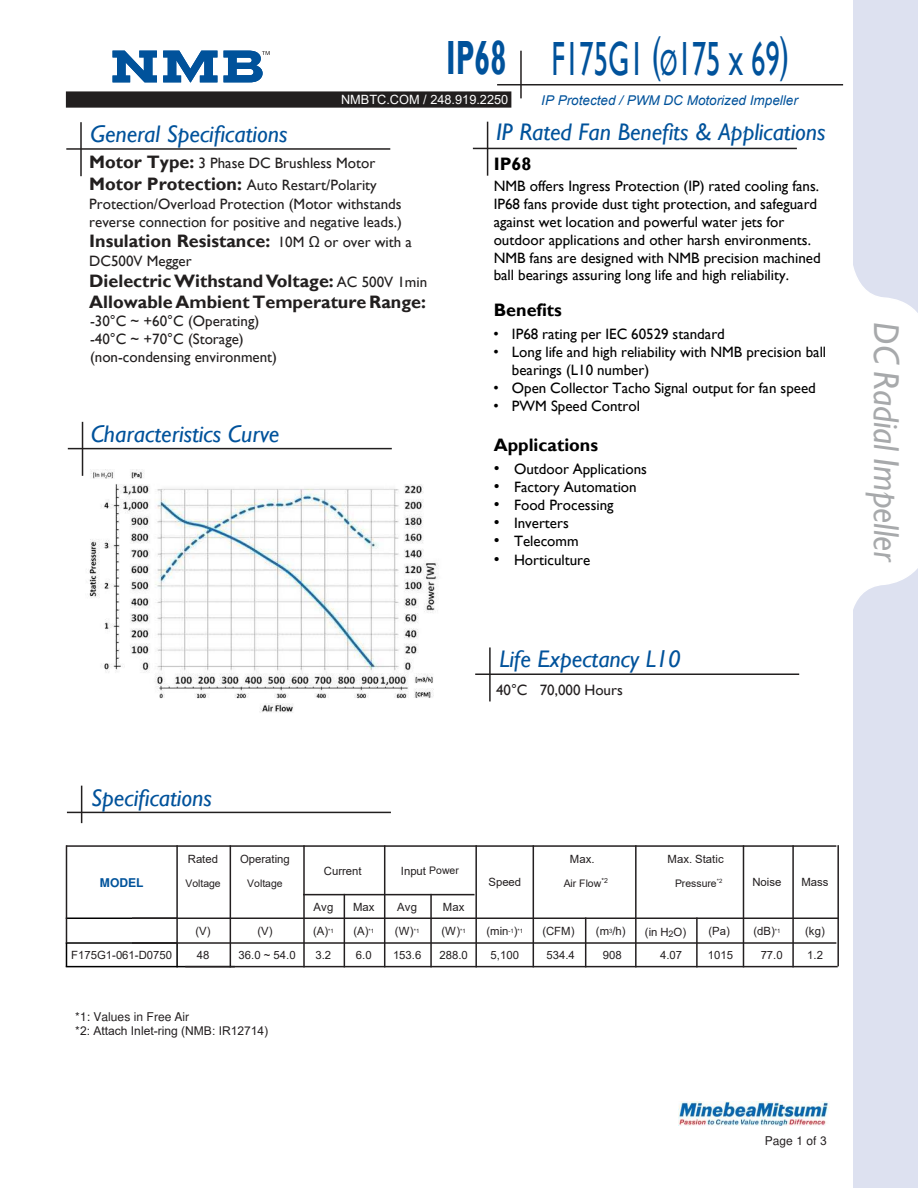
<style>
.page{position:relative;width:918px;height:1188px;background:#fff}
.page>*{position:absolute;margin:0;border:0;box-sizing:border-box;transform-origin:0 0}
.t1{font:48px "Gill Sans";color:#00529b;scale:.6 1}
.t2{font:700 48px "Gill Sans";color:#00529b;scale:.6 1}
.t3{font:italic 36px "Gill Sans";color:#a7a9ab;scale:.95 1}
.t4{font:italic 24px "Gill Sans";color:#00529b}
.t5{font:italic 24px "Gill Sans";color:#00529b}
.t6{font:700 18px/21.6px "Gill Sans";color:#221f1f}
.t7{font:700 18px "Gill Sans";color:#000}
.t8{font:15px/18px "Gill Sans";color:#000}
.t9{font:15px/18px "Gill Sans";color:#221f1f}
.t10{font:15px "Gill Sans";color:#231f20}
.t11{font:italic 13.5px "Arial";color:#00529b}
.t12{font:12.75px "Arial";color:#fff}
.t13{font:12px/14.4px "Arial";color:#231f20}
.t14{font:12px "Arial";color:#231f20}
.t15{font:700 12px "Arial";color:#00539b}
.t16{font:11.4px "Arial";color:#231f20}
.t17{font:11.4px "Arial";color:#231f20}
.t18{font:10.5px "Arial";color:#231f20}
.t19{font:6.9px "Arial";color:#231f20}
.s1{font-size:36px}
.s2{font-weight:700;font-size:18px}
.s3{font-weight:400;font-size:15px}
.s4{font-family:"Arial"}
.s5{font-family:"Arial";font-size:16.5px}
.s6{font-style:inherit}
.s7{font-size:10.5px}
</style>
<div class="page">
<div style="left:67px;top:92px;width:444px;height:15px;background:#221f1f"></div>
<div style="left:66px;top:91px;width:445px;height:17px;border:2px solid #221f1f"></div>
<hr style="left:497px;top:84px;width:346px;height:1px;background:#221f1f">
<hr style="left:520px;top:51px;width:2px;height:47px;background:#221f1f">
<hr style="left:66px;top:148px;width:324px;height:2px;background:#221f1f">
<hr style="left:80px;top:122px;width:2px;height:54px;background:#221f1f">
<svg style="left:112px;top:50px;width:158px;height:32px"></svg>
<div style="left:853px;top:0;width:65px;height:1188px;background:#dde1f0"></div>
<svg style="left:853px;top:266px;width:65px;height:343px"></svg>
<hr style="left:475px;top:674px;width:324px;height:1px;background:#221f1f">
<hr style="left:489px;top:647px;width:2px;height:54px;background:#221f1f">
<hr style="left:67px;top:812px;width:324px;height:1px;background:#221f1f">
<hr style="left:81px;top:786px;width:1px;height:37px;background:#221f1f">
<hr style="left:68px;top:448px;width:324px;height:1px;background:#221f1f">
<hr style="left:82px;top:422px;width:1px;height:54px;background:#221f1f">
<img style="left:89px;top:470px;width:350px;height:243px">
<hr style="left:473px;top:148px;width:324px;height:1px;background:#221f1f">
<hr style="left:487px;top:122px;width:1px;height:54px;background:#221f1f">
<hr style="left:176px;top:845px;width:2px;height:98px;background:#231f20">
<hr style="left:176px;top:943px;width:2px;height:24px;background:#000">
<hr style="left:230px;top:845px;width:1px;height:122px;background:#231f20">
<hr style="left:303px;top:845px;width:2px;height:122px;background:#231f20">
<hr style="left:344px;top:894px;width:1px;height:73px;background:#231f20">
<hr style="left:384px;top:845px;width:1px;height:122px;background:#231f20">
<hr style="left:430px;top:894px;width:2px;height:73px;background:#231f20">
<hr style="left:475px;top:845px;width:2px;height:122px;background:#231f20">
<hr style="left:533px;top:845px;width:1px;height:122px;background:#231f20">
<hr style="left:585px;top:918px;width:1px;height:49px;background:#231f20">
<hr style="left:635px;top:845px;width:2px;height:122px;background:#231f20">
<hr style="left:696px;top:918px;width:2px;height:49px;background:#231f20">
<hr style="left:743px;top:845px;width:1px;height:122px;background:#231f20">
<hr style="left:792px;top:845px;width:2px;height:122px;background:#231f20">
<hr style="left:303px;top:894px;width:172px;height:1px;background:#231f20">
<hr style="left:66px;top:918px;width:111px;height:1px;background:#000">
<hr style="left:132px;top:918px;width:706px;height:1px;background:#231f20">
<hr style="left:66px;top:942px;width:111px;height:2px;background:#000">
<hr style="left:132px;top:942px;width:704px;height:2px;background:#231f20">
<hr style="left:66px;top:966px;width:169px;height:1px;background:#000">
<hr style="left:185px;top:966px;width:653px;height:1px;background:#231f20">
<hr style="left:66px;top:845px;width:1px;height:98px;background:#231f20">
<svg style="left:66px;top:944px;width:1px;height:22px"></svg>
<hr style="left:838px;top:845px;width:1px;height:121px;background:#231f20">
<hr style="left:66px;top:845px;width:770px;height:2px;background:#231f20">
<img style="left:679px;top:1101px;width:151px;height:25px">
<h1 class="t2" style="left:446px;top:29px;width:102px">IP68</h1>
<p class="t12" style="left:341px;top:90px;width:169px">NMBTC.COM / 248.919.2250</p>
<h1 class="t1" style="left:551px;top:31px;width:398px">F175G1 (<span class="s1">Ø</span>175 x 69)</h1>
<p class="t11" style="left:541px;top:92px;width:258px">IP Protected / PWM DC Motorized Impeller</p>
<h3 class="t5" style="left:91px;top:120px;width:199px">General Speci昀椀cations</h3>
<p class="t9" style="left:89px;top:153px;width:289px;line-height:21.6px"><span class="s2">Motor Type:</span> 3 Phase DC Brushless Motor<br><span class="s2">Motor Protection:</span> Auto Restart/Polarity</p>
<p class="t9" style="left:89px;top:195px;width:314px">Protection/Overload Protection (Motor withstands reverse connection for positive and negative leads.)</p>
<p class="t6" style="left:89px;top:231px;width:324px">Insulation Resistance: <span class="s3">10M Ω or over with a</span></p>
<p class="t9" style="left:89px;top:253px;width:104px">DC500V Megger</p>
<p class="t6" style="left:89px;top:270px;width:340px">Dielectric Withstand Voltage: <span class="s3">AC 500V 1min<br></span>Allowable Ambient Temperature Range:</p>
<p class="t9" style="left:90px;top:312px;width:189px">-30°C ~ +60°C (Operating) -40°C ~ +70°C (Storage) (non-condensing environment)</p>
<h3 class="t4" style="left:91px;top:420px;width:190px">Characteristics Curve</h3>
<h3 class="t5" style="left:91px;top:784px;width:122px">Speci昀椀cations</h3>
<h3 class="t4" style="left:496px;top:118px;width:331px">IP Rated Fan Benefits &amp; Applications</h3>
<p class="t7" style="left:494px;top:154px;width:39px">IP68</p>
<p class="t8" style="left:494px;top:177px;width:329px">NMB offers Ingress Protection (IP) rated cooling fans.<br>IP68 fans provide dust tight protection, and safeguard against wet location and powerful water jets for outdoor applications and other harsh environments.<br>NMB fans are designed with NMB precision machined ball bearings assuring long life and high reliability.</p>
<p class="t7" style="left:494px;top:299px;width:70px">Benefits</p>
<p class="t8" style="left:494px;top:326px;width:233px"><span class="s4">•</span> IP68 rating per IEC 60529 standard</p>
<p class="t8" style="left:512px;top:343px;width:316px;text-indent:-18px"><span class="s4">•</span> Long life and high reliability with NMB precision ball bearings (L10 number)</p>
<p class="t8" style="left:494px;top:379px;width:324px"><span class="s4">•</span> Open Collector Tacho Signal output for fan speed</p>
<p class="t8" style="left:494px;top:397px;width:148px"><span class="s4">•</span> PWM Speed Control</p>
<p class="t7" style="left:494px;top:434px;width:106px">Applications</p>
<p class="t8" style="left:494px;top:460px;width:155px"><span class="s5">•</span> Outdoor Applications</p>
<p class="t8" style="left:494px;top:478px;width:145px"><span class="s5">•</span> Factory Automation</p>
<p class="t8" style="left:494px;top:496px;width:122px"><span class="s5">•</span> Food Processing</p>
<p class="t8" style="left:494px;top:514px;width:77px"><span class="s5">•</span> Inverters</p>
<p class="t8" style="left:494px;top:532px;width:87px"><span class="s5">•</span> Telecomm</p>
<p class="t8" style="left:494px;top:551px;width:98px"><span class="s5">•</span> Horticulture</p>
<h3 class="t4" style="left:499px;top:645px;width:183px"><span class="s6">Life</span> Expectancy L10</h3>
<p class="t10" style="left:496px;top:682px;width:128px">40°C 70,000 Hours</p>
<p class="t16" style="left:188px;top:851px;width:32px">Rated</p>
<p class="t16" style="left:240px;top:851px;width:51px">Operating</p>
<p class="t16" style="left:570px;top:851px;width:26px">Max.</p>
<p class="t16" style="left:668px;top:851px;width:58px">Max. Static</p>
<p class="t16" style="left:324px;top:863px;width:39px">Current</p>
<p class="t16" style="left:401px;top:863px;width:59px">Input <span class="s7">Power</span></p>
<p class="t16" style="left:488px;top:875px;width:34px">Speed</p>
<p class="t15" style="left:100px;top:876px;width:45px">MODEL</p>
<p class="t18" style="left:185px;top:876px;width:37px">Voltage</p>
<p class="t18" style="left:247px;top:876px;width:37px">Voltage</p>
<p class="t18" style="left:564px;top:876px;width:39px">Air Flow</p>
<p class="t16" style="left:752px;top:875px;width:30px">Noise</p>
<p class="t16" style="left:801px;top:875px;width:29px">Mass</p>
<p class="t19" style="left:601px;top:876px;width:8px">*2</p>
<p class="t18" style="left:675px;top:876px;width:49px">Pressure<sup>*2</sup></p>
<p class="t16" style="left:314px;top:899px;width:21px">Avg</p>
<p class="t16" style="left:353px;top:899px;width:23px">Max</p>
<p class="t16" style="left:397px;top:899px;width:21px">Avg</p>
<p class="t16" style="left:443px;top:899px;width:23px">Max</p>
<p class="t16" style="left:195px;top:923px;width:17px">(V)</p>
<p class="t16" style="left:257px;top:923px;width:17px">(V)</p>
<p class="t16" style="left:313px;top:923px;width:22px">(A)<sup>*1</sup></p>
<p class="t16" style="left:353px;top:923px;width:22px">(A)<sup>*1</sup></p>
<p class="t16" style="left:395px;top:923px;width:26px">(W)<sup>*1</sup></p>
<p class="t16" style="left:441px;top:923px;width:26px">(W)<sup>*1</sup></p>
<p class="t16" style="left:486px;top:923px;width:38px">(min<sup>-1</sup>)<sup>*1</sup></p>
<p class="t16" style="left:542px;top:923px;width:34px">(CFM)</p>
<p class="t16" style="left:596px;top:923px;width:31px">(m<sup>3</sup>/<span class="s6">h</span>)</p>
<p class="t16" style="left:645px;top:924px;width:43px">(in H<sub>2</sub>O)</p>
<p class="t16" style="left:708px;top:923px;width:74px">(Pa) (dB)<sup>*1</sup></p>
<p class="t16" style="left:805px;top:923px;width:21px">(kg)</p>
<p class="t17" style="left:71px;top:947px;width:102px">F175G1-061-D0750</p>
<p class="t16" style="left:197px;top:947px;width:14px">4<span class="s6">8</span></p>
<p class="t16" style="left:239px;top:947px;width:59px"><span class="s6">36</span>.0 ~ <span class="s6">54</span>.0</p>
<p class="t16" style="left:316px;top:947px;width:17px">3.<span class="s6">2</span></p>
<p class="t17" style="left:356px;top:947px;width:17px">6.0</p>
<p class="t17" style="left:393px;top:947px;width:30px">153<span class="s6">.6</span></p>
<p class="t16" style="left:439px;top:947px;width:30px">2<span class="s6">88</span>.0</p>
<p class="t16" style="left:491px;top:947px;width:30px"><span class="s6">5</span>,<span class="s6">1</span>00</p>
<p class="t16" style="left:547px;top:947px;width:30px">534.4</p>
<p class="t16" style="left:603px;top:947px;width:20px">908</p>
<p class="t17" style="left:660px;top:947px;width:24px">4.<span class="s6">07</span></p>
<p class="t17" style="left:708px;top:947px;width:27px">1015</p>
<p class="t16" style="left:761px;top:947px;width:24px">7<span class="s6">7</span>.0</p>
<p class="t16" style="left:807px;top:947px;width:17px">1.2</p>
<p class="t13" style="left:75px;top:1009px;width:195px"><span class="s6">*1: Values in Free Air<br>*</span>2: Attach Inlet-ring (NMB: IR12714)</p>
<h2 class="t3" style="left:907px;top:322px;width:254px;rotate:90deg">DC Radial Impeller</h2>
<p class="t14" style="left:765px;top:1137px;width:64px">Page 1 of 3</p>
</div>
